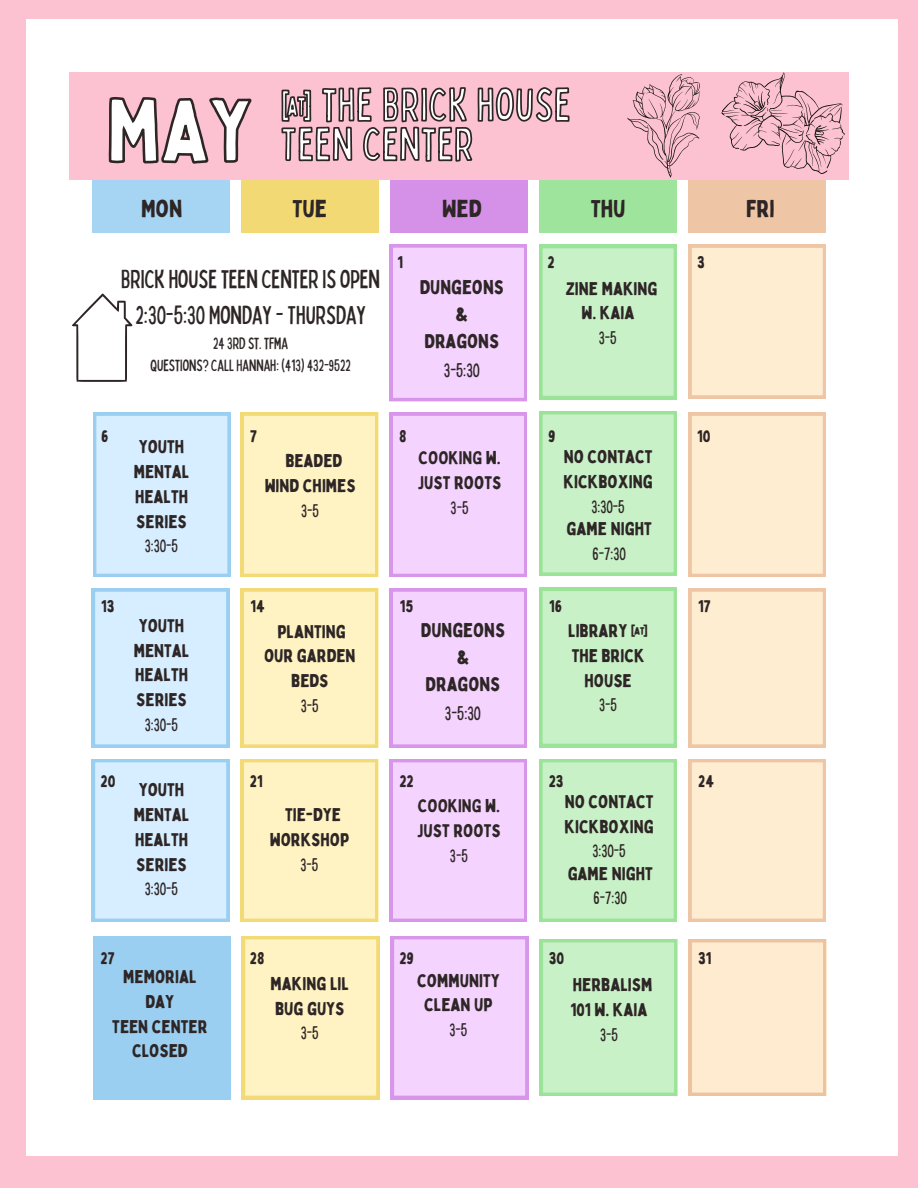
<style>
.page{position:relative;width:918px;height:1188px;background:#fdc2d1}
.page>*{position:absolute;margin:0;border:0;box-sizing:border-box;transform-origin:0 0}
.t1{font:86.25px "Bobby Jones";color:#fff}
.t2{font:condensed 45.9px/39.3px "Bobby Jones";letter-spacing:.04em;color:#fff}
.t3{font:condensed 25.95px/35.8px "Bobby Jones";color:#2e2626;text-align:center}
.t4{font:24px "Bobby Jones";color:#2e2626}
.t5{font:19.5px "Bobby Jones";color:#2e2626}
.t6{font:condensed 19.5px "Bobby Jones";color:#2e2626}
.t7{font:18px/24.8px "Bobby Jones";color:#2e2626}
.t8{font:condensed 18px "Bobby Jones";color:#2e2626}
.t9{font:16.65px "Bobby Jones";color:#2e2626}
.t10{font:condensed 16.35px/22.4px "Bobby Jones";color:#2e2626;text-align:center}
</style>
<div class="page">
<div style="left:26px;top:19px;width:871px;height:1137px;background:#fff"></div>
<svg style="left:92px;top:759px;width:137px;height:163px;background:#d1ebfd"></svg>
<svg style="left:241px;top:759px;width:137px;height:163px;background:#fdf0bc"></svg>
<svg style="left:390px;top:759px;width:137px;height:163px;background:#f2cdfd"></svg>
<svg style="left:539px;top:759px;width:138px;height:163px;background:#c4efc2"></svg>
<svg style="left:688px;top:759px;width:138px;height:163px;background:#fde9ce"></svg>
<svg style="left:92px;top:588px;width:137px;height:160px;background:#d0ebfd"></svg>
<svg style="left:241px;top:588px;width:137px;height:160px;background:#fdf0bc"></svg>
<svg style="left:390px;top:588px;width:137px;height:160px;background:#f2cdfd"></svg>
<svg style="left:539px;top:588px;width:138px;height:159px;background:#c4efc2"></svg>
<svg style="left:688px;top:588px;width:138px;height:160px;background:#fde9cd"></svg>
<svg style="left:93px;top:412px;width:137px;height:165px;background:#d0ebfd"></svg>
<svg style="left:241px;top:412px;width:137px;height:165px;background:#fdf0bc"></svg>
<svg style="left:390px;top:412px;width:137px;height:165px;background:#f2cdfd"></svg>
<svg style="left:539px;top:411px;width:138px;height:164px;background:#c4efc3"></svg>
<svg style="left:688px;top:412px;width:138px;height:165px;background:#fde9cd"></svg>
<svg style="left:539px;top:245px;width:138px;height:154px;background:#c3efc2"></svg>
<svg style="left:688px;top:244px;width:138px;height:155px;background:#fde9cd"></svg>
<div style="left:70px;top:72px;width:778px;height:107px;background:#fdc2d1"></div>
<div style="left:92px;top:181px;width:138px;height:52px;background:#a6d5f3"></div>
<div style="left:241px;top:181px;width:137px;height:52px;background:#f2d974"></div>
<div style="left:390px;top:181px;width:137px;height:52px;background:#d591e8"></div>
<div style="left:539px;top:181px;width:138px;height:52px;background:#9fe49c"></div>
<div style="left:688px;top:181px;width:138px;height:52px;background:#eec6a6"></div>
<svg style="left:72px;top:293px;width:60px;height:89px"></svg>
<svg style="left:540px;top:939px;width:137px;height:156px;background:#c4efc3"></svg>
<svg style="left:689px;top:939px;width:137px;height:156px;background:#fde8cc"></svg>
<svg style="left:390px;top:244px;width:137px;height:157px;background:#f2cdfd"></svg>
<div style="left:93px;top:937px;width:137px;height:163px;background:#9bcff1"></div>
<svg style="left:242px;top:936px;width:137px;height:163px;background:#fdf0bc"></svg>
<svg style="left:391px;top:936px;width:137px;height:163px;background:#f2cdfd"></svg>
<svg style="left:711px;top:72px;width:138px;height:109px"></svg>
<svg style="left:627px;top:74px;width:73px;height:104px"></svg>
<svg style="left:108px;top:97px;width:144px;height:67px"></svg>
<svg style="left:281px;top:87px;width:289px;height:75px"></svg>
<h2 class="t2" style="left:281px;top:83px;width:291px">@ THE BRICK HOUSE<br>TEEN CENTER</h2>
<h1 class="t1" style="left:107px;top:77px;width:147px">MAY</h1>
<h4 class="t4" style="left:141px;top:193px;width:43px">MON</h4>
<h4 class="t4" style="left:293px;top:193px;width:36px">TUE</h4>
<h4 class="t4" style="left:442px;top:193px;width:41px">WED</h4>
<h1 class="t4" style="left:591px;top:193px;width:36px">THU</h1>
<h4 class="t4" style="left:746px;top:193px;width:30px">FRI</h4>
<p class="t3" style="left:121px;top:260px;width:260px">BRICKHOUSETEEN CENTERISOPEN<br>2:30-5:30 MONDAY-THURSDAY</p>
<p class="t10" style="left:151px;top:331px;width:202px">243RDST.TFMA<br>QUESTIONS?CALLHANNAH: (413)432-9522</p>
<p class="t9" style="left:398px;top:251px;width:7px">1</p>
<p class="t9" style="left:547px;top:251px;width:9px">2</p>
<p class="t9" style="left:697px;top:251px;width:9px">3</p>
<p class="t5" style="left:420px;top:275px;width:86px">DUNGEONS</p>
<p class="t5" style="left:456px;top:302px;width:14px">&amp;</p>
<p class="t5" style="left:424px;top:329px;width:76px">DRAGONS</p>
<p class="t6" style="left:444px;top:357px;width:38px">3-5:30</p>
<p class="t7" style="left:565px;top:275px;width:94px;text-align:center">ZINE MAKING<br>W. KAIA</p>
<p class="t8" style="left:599px;top:326px;width:19px">3-5</p>
<p class="t9" style="left:101px;top:426px;width:9px">6</p>
<p class="t9" style="left:250px;top:426px;width:8px">7</p>
<p class="t7" style="left:134px;top:434px;width:57px">YOUTH<br>MENTAL<br>HEALTH<br>SERIES</p>
<p class="t8" style="left:145px;top:535px;width:35px">3:30-5</p>
<p class="t7" style="left:265px;top:448px;width:92px;text-align:center">BEADED<br>WIND CHIMES</p>
<p class="t8" style="left:301px;top:499px;width:19px">3-5</p>
<p class="t9" style="left:101px;top:595px;width:15px">13</p>
<p class="t9" style="left:250px;top:595px;width:16px">14</p>
<p class="t7" style="left:134px;top:613px;width:57px">YOUTH<br>MENTAL<br>HEALTH<br>SERIES</p>
<p class="t8" style="left:145px;top:713px;width:35px">3:30-5</p>
<p class="t7" style="left:264px;top:619px;width:93px;text-align:center">PLANTING<br>OUR GARDEN<br>BEDS</p>
<p class="t8" style="left:301px;top:694px;width:19px">3-5</p>
<p class="t9" style="left:101px;top:770px;width:16px">20</p>
<p class="t9" style="left:250px;top:770px;width:14px">21</p>
<p class="t7" style="left:134px;top:777px;width:57px">YOUTH<br>MENTAL<br>HEALTH<br>SERIES</p>
<p class="t8" style="left:145px;top:877px;width:35px">3:30-5</p>
<p class="t7" style="left:285px;top:802px;width:57px">TIE-DYE</p>
<p class="t7" style="left:270px;top:827px;width:81px">WORKSHOP</p>
<p class="t8" style="left:301px;top:853px;width:19px">3-5</p>
<p class="t9" style="left:101px;top:948px;width:15px">27</p>
<p class="t9" style="left:250px;top:948px;width:16px">28</p>
<p class="t7" style="left:123px;top:964px;width:75px;text-align:center">MEMORIAL<br>DAY</p>
<p class="t7" style="left:112px;top:1014px;width:97px">TEEN CENTER</p>
<p class="t7" style="left:132px;top:1038px;width:57px">CLOSED</p>
<p class="t7" style="left:271px;top:971px;width:80px">MAKING LIL<br>BUG GUYS</p>
<p class="t8" style="left:301px;top:1022px;width:19px">3-5</p>
<h4 class="t9" style="left:399px;top:425px;width:9px">8</h4>
<h3 class="t9" style="left:548px;top:425px;width:9px">9</h3>
<p class="t9" style="left:697px;top:425px;width:15px">10</p>
<p class="t7" style="left:418px;top:445px;width:85px">COOKING W.<br>JUST ROOTS</p>
<p class="t8" style="left:451px;top:496px;width:19px">3-5</p>
<p class="t7" style="left:564px;top:444px;width:91px">NO CONTACT<br>KICKBOXING</p>
<p class="t8" style="left:592px;top:495px;width:35px">3:30-5</p>
<p class="t7" style="left:567px;top:516px;width:87px">GAME NIGHT</p>
<p class="t8" style="left:593px;top:542px;width:35px">6-7:30</p>
<p class="t9" style="left:400px;top:595px;width:15px">15</p>
<p class="t9" style="left:549px;top:595px;width:15px">16</p>
<p class="t9" style="left:698px;top:595px;width:14px">17</p>
<p class="t5" style="left:421px;top:618px;width:86px">DUNGEONS</p>
<p class="t5" style="left:457px;top:645px;width:14px">&amp;</p>
<p class="t5" style="left:426px;top:672px;width:76px">DRAGONS</p>
<p class="t6" style="left:445px;top:700px;width:38px">3-5:30</p>
<p class="t7" style="left:568px;top:618px;width:81px;text-align:center">LIBRARY @<br>THE BRICK<br>HOUSE</p>
<p class="t8" style="left:599px;top:693px;width:19px">3-5</p>
<p class="t9" style="left:399px;top:770px;width:16px">22</p>
<p class="t9" style="left:549px;top:770px;width:16px">23</p>
<p class="t9" style="left:698px;top:770px;width:17px">24</p>
<p class="t7" style="left:417px;top:793px;width:85px">COOKING W.<br>JUST ROOTS</p>
<p class="t8" style="left:450px;top:844px;width:19px">3-5</p>
<p class="t7" style="left:565px;top:789px;width:91px">NO CONTACT<br>KICKBOXING</p>
<p class="t8" style="left:593px;top:840px;width:35px">3:30-5</p>
<p class="t7" style="left:568px;top:861px;width:87px">GAME NIGHT</p>
<p class="t8" style="left:594px;top:887px;width:35px">6-7:30</p>
<p class="t9" style="left:399px;top:948px;width:16px">29</p>
<p class="t9" style="left:549px;top:948px;width:17px">30</p>
<p class="t9" style="left:698px;top:948px;width:15px">31</p>
<p class="t7" style="left:417px;top:967px;width:84px;text-align:center">COMMUNITY<br>CLEAN UP</p>
<p class="t8" style="left:449px;top:1018px;width:19px">3-5</p>
<p class="t7" style="left:570px;top:972px;width:83px">HERBALISM<br>101 W. KAIA</p>
<p class="t8" style="left:600px;top:1023px;width:19px">3-5</p>
</div>
